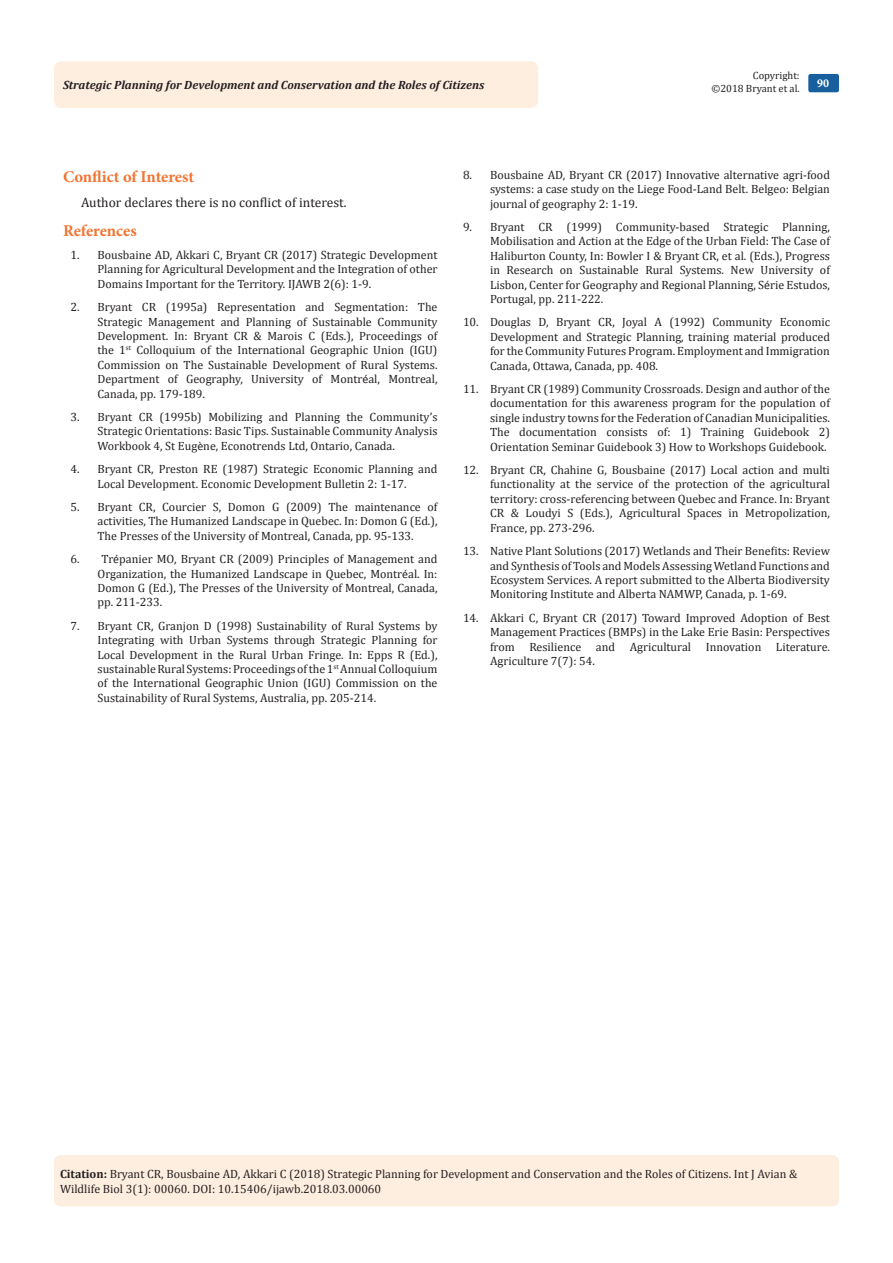
<style>
.page{position:relative;width:893px;height:1263px;background:#fff}
.page>*{position:absolute;margin:0;border:0;box-sizing:border-box;transform-origin:0 0}
.List_Paragraph{font:700 16.5px "Minion Pro";letter-spacing:-.005em;color:#f37331}
.t1{font:13.5px "Cambria";color:#231f20}
.Citation{font:12px/14.4px "Cambria";color:#231f20;text-align:justify}
.t2{font:italic 700 12px "Cambria";color:#231f20}
.t3{font:700 12px "Minion Pro";color:#fff}
.t4{font:10.5px/12.6px "Cambria";color:#231f20;text-align:right}
.s1{font-family:"Calibri"}
.s2{font-weight:700}
</style>
<div class="page">
<div style="left:54px;top:1155px;width:785px;height:51px;background:#feeee0;border-radius:7px"></div>
<div style="left:54px;top:61px;width:484px;height:47px;background:#feeee0;border-radius:8px"></div>
<div style="left:808px;top:74px;width:31px;height:18px;background:#18609d;border-radius:2px"></div>
<p class="t4" style="left:711px;top:69px;width:90px">Copyright:<br>©2018 Bryant et al.</p>
<p class="t2" style="left:63px;top:77px;width:423px">Strategic Planning for Development and Conservation and the Roles of Citizens</p>
<p class="t3" style="left:817px;top:75px;width:13px">90</p>
<p class="List_Paragraph" style="left:63px;top:165px;width:132px">Conflict of Interest</p>
<p class="t1" style="left:81px;top:194px;width:267px">Author declares there is no conflict of interest.</p>
<p class="List_Paragraph" style="left:63px;top:219px;width:75px">References</p>
<p class="Citation" style="left:98px;top:248px;width:341px;text-indent:-27px">1. Bousbaine AD, Akkari C, Bryant CR (2017) Strategic Development Planning for Agricultural Development and the Integration of other Domains Important for the Territory. IJAWB 2(6): 1-9.</p>
<p class="Citation" style="left:98px;top:300px;width:341px;text-indent:-27px">2. Bryant CR (1995a) Representation and Segmentation: The Strategic Management and Planning of Sustainable Community Development. In: Bryant CR &amp; Marois C (Eds.), Proceedings of the 1<sup>st</sup> Colloquium of the International Geographic Union (IGU)<br>Commission on The Sustainable Development of Rural Systems.<br>Department of Geography, University of Montr<span class="s1">é</span>al, Montreal, Canada, pp. 179-189.</p>
<p class="Citation" style="left:98px;top:410px;width:341px;text-indent:-27px">3. Bryant CR (1995b) Mobilizing and Planning the Community’s Strategic Orientations: Basic Tips. Sustainable Community Analysis Workbook 4, St Eug<span class="s1">è</span>ne, Econotrends Ltd, Ontario, Canada.</p>
<p class="Citation" style="left:70px;top:462px;width:368px;text-align:center">4. Bryant CR, Preston RE (1987) Strategic Economic Planning and<br>Local Development. Economic Development Bulletin 2: 1-17.</p>
<p class="Citation" style="left:98px;top:500px;width:341px;text-indent:-27px">5. Bryant CR, Courcier S, Domon G (2009) The maintenance of activities, The Humanized Landscape in Quebec. In: Domon G (Ed.), The Presses of the University of Montreal, Canada, pp. 95-133.</p>
<p class="Citation" style="left:98px;top:552px;width:341px;text-indent:-27px">6. Tr<span class="s1">é</span>panier MO, Bryant CR (2009) Principles of Management and Organization, the Humanized Landscape in Quebec, Montr<span class="s1">é</span>al. In:<br>Domon G (Ed.), The Presses of the University of Montreal, Canada, pp. 211-233.</p>
<p class="Citation" style="left:98px;top:618px;width:341px;text-indent:-27px">7. Bryant CR, Granjon D (1998) Sustainability of Rural Systems by Integrating with Urban Systems through Strategic Planning for Local Development in the Rural Urban Fringe. In: Epps R (Ed.), sustainable Rural Systems: Proceedings of the 1<sup>st</sup> Annual Colloquium of the International Geographic Union (IGU) Commission on the Sustainability of Rural Systems, Australia, pp. 205-214.</p>
<p class="Citation" style="left:490px;top:167px;width:341px;text-indent:-27px">8. Bousbaine AD, Bryant CR (2017) Innovative alternative agri-food systems: a case study on the Liege Food-Land Belt. Belgeo: Belgian journal of geography 2: 1-19.</p>
<p class="Citation" style="left:490px;top:220px;width:341px;text-indent:-27px">9. Bryant CR (1999) Community-based Strategic Planning, Mobilisation and Action at the Edge of the Urban Field: The Case of Haliburton County, In: Bowler I &amp; Bryant CR, et al. (Eds.), Progress in Research on Sustainable Rural Systems. New University of Lisbon, Center for Geography and Regional Planning, S<span class="s1">é</span>rie Estudos, Portugal, pp. 211-222.</p>
<p class="Citation" style="left:490px;top:315px;width:341px;text-indent:-27px">10. Douglas D, Bryant CR, Joyal A (1992) Community Economic Development and Strategic Planning, training material produced for the Community Futures Program. Employment and Immigration Canada, Ottawa, Canada, pp. 408.</p>
<p class="Citation" style="left:490px;top:382px;width:341px;text-indent:-27px">11. Bryant CR (1989) Community Crossroads. Design and author of the documentation for this awareness program for the population of single industry towns for the Federation of Canadian Municipalities.<br>The documentation consists of: 1) Training Guidebook 2)<br>Orientation Seminar Guidebook 3) How to Workshops Guidebook.</p>
<p class="Citation" style="left:490px;top:463px;width:341px;text-indent:-27px">12. Bryant CR, Chahine G, Bousbaine (2017) Local action and multi functionality at the service of the protection of the agricultural territory: cross-referencing between Quebec and France. In: Bryant CR &amp; Loudyi S (Eds.), Agricultural Spaces in Metropolization, France, pp. 273-296.</p>
<p class="Citation" style="left:490px;top:544px;width:341px;text-indent:-27px">13. Native Plant Solutions (2017) Wetlands and Their Benefits: Review and Synthesis of Tools and Models Assessing Wetland Functions and Ecosystem Services. A report submitted to the Alberta Biodiversity Monitoring Institute and Alberta NAMWP, Canada, p. 1-69.</p>
<p class="Citation" style="left:490px;top:610px;width:341px;text-indent:-27px">14. Akkari C, Bryant CR (2017) Toward Improved Adoption of Best Management Practices (BMPs) in the Lake Erie Basin: Perspectives from Resilience and Agricultural Innovation Literature.<br>Agriculture 7(7): 54.</p>
<p class="Citation" style="left:60px;top:1167px;width:739px"><span class="s2">Citation:</span> Bryant CR, Bousbaine AD, Akkari C (2018) Strategic Planning for Development and Conservation and the Roles of Citizens. Int J Avian &amp;<br>Wildlife Biol 3(1): 00060. DOI: 10.15406/ijawb.2018.03.00060</p>
</div>
